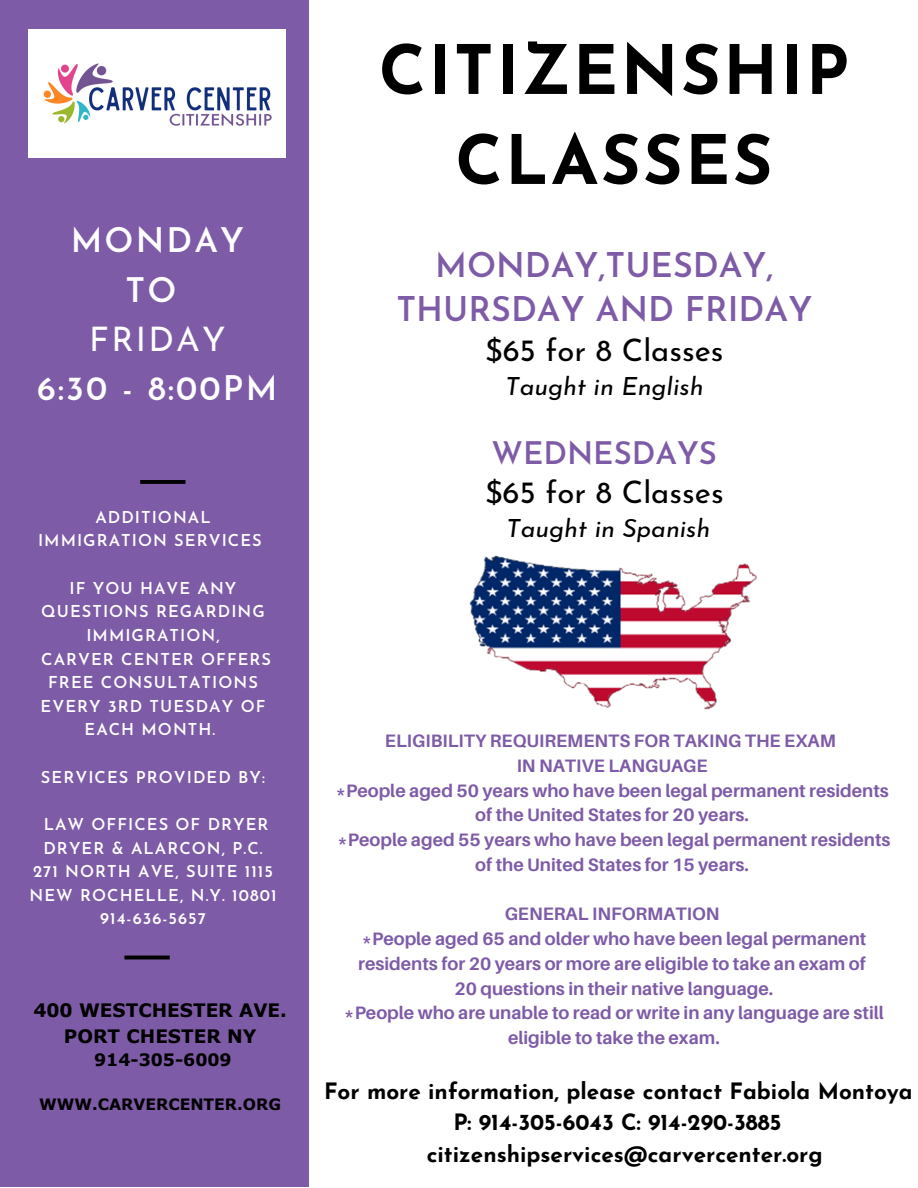
<style>
.page{position:relative;width:918px;height:1188px;background:#fff}
.page>*{position:absolute;margin:0;border:0;box-sizing:border-box;transform-origin:0 0}
.t1{font:700 67.95px/90px "Josefin Sans";letter-spacing:.035em;color:#000;text-align:center}
.t2{font:600 34.05px/43.8px "Josefin Sans";color:#7e5ba7;text-align:center}
.t3{font:600 33.9px/49.3px "Josefin Sans";letter-spacing:.065em;color:#fff;text-align:center}
.t4{font:33.9px "Josefin Sans";letter-spacing:.065em;color:#fff}
.t5{font:31.05px "Josefin Sans";color:#000}
.t6{font:600 31.05px "Josefin Sans";color:#7e5ba7}
.t7{font:italic 25.05px "Josefin Sans";color:#000}
.t8{font:700 22.5px/31.5px "Josefin Sans";color:#000;text-align:center}
.t9{font:700 18.45px/25.7px "Verdana";color:#000;text-align:center}
.t10{font:700 18px/24.8px "Aileron";color:#7e5ba7;text-align:center}
.t11{font:700 17.1px "Verdana";color:#000}
.t12{font:600 16.35px/23.7px "Josefin Sans";letter-spacing:.065em;color:#fff;text-align:center}
.t13{font:700 15.6px "Verdana";color:#000}
</style>
<div class="page">
<div style="left:0;top:0;width:308px;height:1187px;background:#7e5ba7"></div>
<svg style="left:124px;top:956px;width:46px;height:3px"></svg>
<svg style="left:140px;top:480px;width:45px;height:4px"></svg>
<img style="left:28px;top:29px;width:258px;height:129px">
<img style="left:469px;top:556px;width:288px;height:154px">
<h3 class="t3" style="left:71px;top:219px;width:175px">MONDAY<br>TO</h3>
<h3 class="t4" style="left:89px;top:326px;width:138px">FRIDAY</h3>
<h3 class="t3" style="left:37px;top:367px;width:242px">6:30 - 8:00PM</h3>
<p class="t12" style="left:38px;top:507px;width:225px">ADDITIONAL<br>IMMIGRATION SERVICES</p>
<p class="t12" style="left:70px;top:578px;width:168px">IF YOU HAVE ANY</p>
<p class="t12" style="left:41px;top:601px;width:225px">QUESTIONS REGARDING</p>
<p class="t12" style="left:86px;top:625px;width:135px">IMMIGRATION,</p>
<p class="t12" style="left:41px;top:649px;width:231px">CARVER CENTER OFFERS</p>
<p class="t12" style="left:48px;top:672px;width:211px">FREE CONSULTATIONS</p>
<p class="t12" style="left:41px;top:696px;width:226px">EVERY 3RD TUESDAY OF</p>
<p class="t12" style="left:85px;top:719px;width:132px">EACH MONTH.</p>
<p class="t12" style="left:41px;top:767px;width:226px">SERVICES PROVIDED BY:</p>
<p class="t12" style="left:30px;top:814px;width:249px">LAW OFFICES OF DRYER<br>DRYER &amp; ALARCON, P.C.<br>271 NORTH AVE, SUITE 1115<br>NEW ROCHELLE, N.Y. 10801<br>914-636-5657</p>
<p class="t9" style="left:33px;top:997px;width:255px">400 WESTCHESTER AVE.<br>PORT CHESTER NY</p>
<p class="t11" style="left:94px;top:1049px;width:139px">914-305-6009</p>
<p class="t13" style="left:39px;top:1094px;width:243px">WWW.CARVERCENTER.ORG</p>
<h1 class="t1" style="left:379px;top:32px;width:472px">CITIZENSHIP<br>CLASSES</h1>
<h2 class="t2" style="left:396px;top:246px;width:417px">MONDAY,TUESDAY,<br>THURSDAY AND FRIDAY</h2>
<h3 class="t5" style="left:485px;top:338px;width:240px">$65 for 8 Classes</h3>
<h3 class="t7" style="left:505px;top:376px;width:200px">Taught in English</h3>
<h3 class="t6" style="left:492px;top:440px;width:227px">WEDNESDAYS</h3>
<h3 class="t5" style="left:485px;top:480px;width:240px">$65 for 8 Classes</h3>
<h3 class="t7" style="left:506px;top:518px;width:206px">Taught in Spanish</h3>
<p class="t10" style="left:335px;top:728px;width:557px">ELIGIBILITY REQUIREMENTS FOR TAKING THE EXAM<br>IN NATIVE LANGUAGE<br>*People aged 50 years who have been legal permanent residents of the United States for 20 years.<br>*People aged 55 years who have been legal permanent residents of the United States for 15 years.</p>
<p class="t10" style="left:344px;top:901px;width:541px">GENERAL INFORMATION<br>*People aged 65 and older who have been legal permanent residents for 20 years or more are eligible to take an exam of<br>20 questions in their native language.<br>*People who are unable to read or write in any language are still eligible to take the exam.</p>
<p class="t8" style="left:324px;top:1078px;width:590px">For more information, please contact Fabiola Montoya<br>P: 914-305-6043 C: 914-290-3885 citizenshipservices@carvercenter.org</p>
</div>
